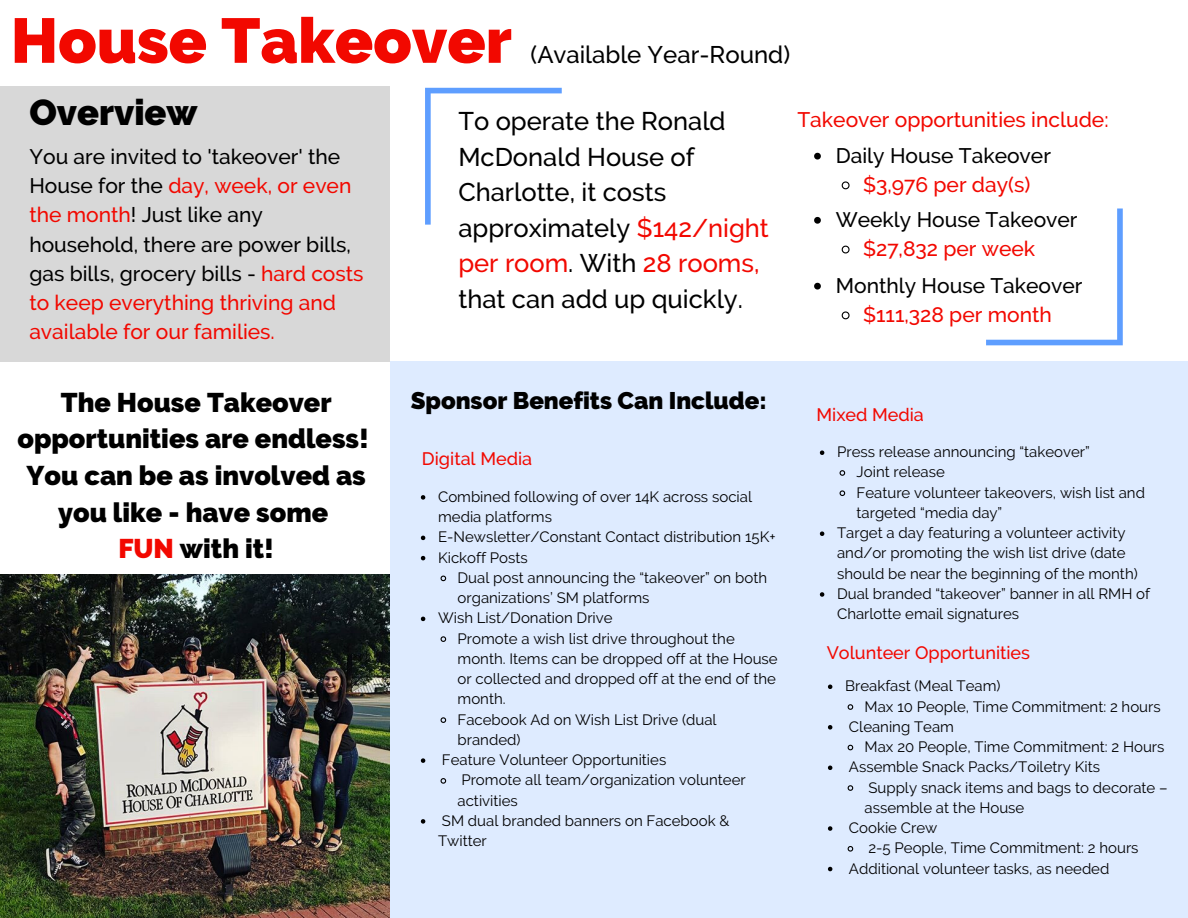
<style>
.page{position:relative;width:1188px;height:918px;background:#fff}
.page>*{position:absolute;margin:0;border:0;box-sizing:border-box;transform-origin:0 0}
.t1{font:900 63px "Raleway";color:#f20800}
.t2{font:900 36px "Raleway";color:#000}
.t3{font:900 27px/36.6px "Raleway";color:#000;text-align:center}
.t4{font:500 25.5px/35.5px "Raleway";color:#000}
.t5{font:900 24px "Raleway";color:#000}
.t6{font:500 24px "Raleway";color:#000}
.t7{font:500 21px/29.2px "Raleway";color:#000}
.t8{font:500 21px "Raleway";color:#f20800}
.t9{font:500 18px "Raleway";color:#f20800}
.t10{font:15px/20.2px "Raleway";color:#000}
.s1{color:#f20800}
</style>
<div class="page">
<div style="left:0;top:86px;width:390px;height:276px;background:#d8d8d8"></div>
<svg style="left:986px;top:209px;width:137px;height:136px"></svg>
<svg style="left:814px;top:153px;width:7px;height:7px"></svg>
<svg style="left:841px;top:181px;width:9px;height:9px"></svg>
<svg style="left:814px;top:217px;width:7px;height:7px"></svg>
<svg style="left:841px;top:245px;width:9px;height:9px"></svg>
<svg style="left:814px;top:283px;width:7px;height:7px"></svg>
<svg style="left:841px;top:311px;width:9px;height:9px"></svg>
<img style="left:0;top:574px;width:390px;height:344px">
<div style="left:390px;top:362px;width:798px;height:556px;background:#deebff"></div>
<svg style="left:421px;top:495px;width:4px;height:5px"></svg>
<svg style="left:421px;top:536px;width:4px;height:4px"></svg>
<svg style="left:421px;top:556px;width:4px;height:4px"></svg>
<svg style="left:440px;top:575px;width:7px;height:7px"></svg>
<svg style="left:421px;top:617px;width:4px;height:4px"></svg>
<svg style="left:440px;top:636px;width:7px;height:6px"></svg>
<svg style="left:440px;top:717px;width:7px;height:6px"></svg>
<svg style="left:421px;top:758px;width:4px;height:5px"></svg>
<svg style="left:440px;top:778px;width:7px;height:6px"></svg>
<svg style="left:421px;top:819px;width:4px;height:5px"></svg>
<svg style="left:820px;top:450px;width:4px;height:5px"></svg>
<svg style="left:839px;top:470px;width:7px;height:6px"></svg>
<svg style="left:839px;top:490px;width:7px;height:6px"></svg>
<svg style="left:820px;top:531px;width:4px;height:5px"></svg>
<svg style="left:820px;top:592px;width:4px;height:5px"></svg>
<svg style="left:828px;top:685px;width:4px;height:4px"></svg>
<svg style="left:847px;top:704px;width:7px;height:6px"></svg>
<svg style="left:828px;top:725px;width:4px;height:5px"></svg>
<svg style="left:847px;top:744px;width:7px;height:7px"></svg>
<svg style="left:828px;top:766px;width:4px;height:4px"></svg>
<svg style="left:847px;top:785px;width:7px;height:6px"></svg>
<svg style="left:828px;top:826px;width:4px;height:5px"></svg>
<svg style="left:847px;top:846px;width:7px;height:6px"></svg>
<svg style="left:828px;top:867px;width:4px;height:4px"></svg>
<svg style="left:425px;top:88px;width:137px;height:137px"></svg>
<h1 class="t1" style="left:11px;top:4px;width:503px">House Takeover</h1>
<h2 class="t2" style="left:29px;top:91px;width:170px">Overview</h2>
<h3 class="t7" style="left:29px;top:142px;width:336px">You are invited to 'takeover' the<br>House for the <span class="s1">day, week, or even the month</span>! Just like any household, there are power bills, gas bills, grocery bills - <span class="s1">hard costs to keep everything thriving and available for our families.</span></h3>
<h3 class="t7" style="left:836px;top:141px;width:217px">Daily House Takeover</h3>
<h3 class="t6" style="left:531px;top:40px;width:261px">(Available Year-Round)</h3>
<h3 class="t4" style="left:458px;top:103px;width:312px">To operate the Ronald<br>McDonald House of<br>Charlotte, it costs approximately <span class="s1">$142/night per room</span>. With <span class="s1">28 rooms, </span>that can add up quickly.</h3>
<h3 class="t8" style="left:797px;top:107px;width:313px">Takeover opportunities include:</h3>
<h3 class="t8" style="left:863px;top:172px;width:169px">$3,976 per day(s)</h3>
<h3 class="t7" style="left:836px;top:205px;width:243px">Weekly House Takeover</h3>
<h3 class="t8" style="left:863px;top:237px;width:174px">$27,832 per week</h3>
<h3 class="t7" style="left:836px;top:271px;width:248px">Monthly House Takeover</h3>
<h3 class="t8" style="left:863px;top:302px;width:190px">$111,328 per month</h3>
<h3 class="t3" style="left:18px;top:384px;width:353px">The House Takeover opportunities are endless!<br>You can be as involved as you like - have some<br><span class="s1">FUN</span> with it!</h3>
<h3 class="t5" style="left:411px;top:386px;width:358px">Sponsor Benefits Can Include:</h3>
<p class="t9" style="left:422px;top:448px;width:112px">Digital Media</p>
<p class="t10" style="left:438px;top:486px;width:339px">Combined following of over 14K across social media platforms<br>E-Newsletter/Constant Contact distribution 15K+<br>Kickoff Posts</p>
<p class="t10" style="left:458px;top:567px;width:311px">Dual post announcing the “takeover” on both</p>
<p class="t10" style="left:458px;top:588px;width:193px">organizations’ SM platforms</p>
<p class="t10" style="left:438px;top:608px;width:176px">Wish List/Donation Drive</p>
<p class="t10" style="left:458px;top:628px;width:279px">Promote a wish list drive throughout the</p>
<p class="t10" style="left:458px;top:648px;width:322px">month. Items can be dropped off at the House</p>
<p class="t10" style="left:458px;top:669px;width:320px">or collected and dropped off at the end of the</p>
<p class="t10" style="left:458px;top:689px;width:50px">month.</p>
<p class="t10" style="left:458px;top:709px;width:261px">Facebook Ad on Wish List Drive (dual</p>
<p class="t10" style="left:458px;top:729px;width:64px">branded)</p>
<p class="t10" style="left:442px;top:750px;width:226px">Feature Volunteer Opportunities</p>
<p class="t10" style="left:461px;top:770px;width:286px">Promote all team/organization volunteer</p>
<p class="t10" style="left:458px;top:790px;width:62px">activities</p>
<p class="t10" style="left:442px;top:810px;width:289px">SM dual branded banners on Facebook &amp;</p>
<p class="t10" style="left:438px;top:831px;width:50px">Twitter</p>
<p class="t9" style="left:817px;top:404px;width:109px">Mixed Media</p>
<p class="t10" style="left:837px;top:442px;width:254px">Press release announcing “takeover”</p>
<p class="t10" style="left:857px;top:462px;width:90px">Joint release</p>
<p class="t10" style="left:857px;top:482px;width:290px">Feature volunteer takeovers, wish list and</p>
<p class="t10" style="left:857px;top:503px;width:147px">targeted “media day”</p>
<p class="t10" style="left:837px;top:523px;width:290px">Target a day featuring a volunteer activity</p>
<p class="t10" style="left:837px;top:543px;width:290px">and/or promoting the wish list drive (date</p>
<p class="t10" style="left:837px;top:563px;width:302px">should be near the beginning of the month)</p>
<p class="t10" style="left:837px;top:584px;width:315px">Dual branded “takeover” banner in all RMH of</p>
<p class="t10" style="left:837px;top:604px;width:184px">Charlotte email signatures</p>
<p class="t9" style="left:827px;top:642px;width:205px">Volunteer Opportunities</p>
<p class="t10" style="left:845px;top:676px;width:157px">Breakfast (Meal Team)</p>
<p class="t10" style="left:865px;top:696px;width:298px">Max 10 People, Time Commitment: 2 hours</p>
<p class="t10" style="left:849px;top:716px;width:107px">Cleaning Team</p>
<p class="t10" style="left:865px;top:737px;width:301px">Max 20 People, Time Commitment: 2 Hours</p>
<p class="t10" style="left:849px;top:757px;width:253px">Assemble Snack Packs/Toiletry Kits</p>
<p class="t10" style="left:868px;top:777px;width:301px">Supply snack items and bags to decorate –</p>
<p class="t10" style="left:865px;top:797px;width:161px">assemble at the House</p>
<p class="t10" style="left:849px;top:818px;width:90px">Cookie Crew</p>
<p class="t10" style="left:868px;top:838px;width:272px">2-5 People, Time Commitment: 2 hours</p>
<p class="t10" style="left:849px;top:858px;width:262px">Additional volunteer tasks, as needed</p>
</div>
